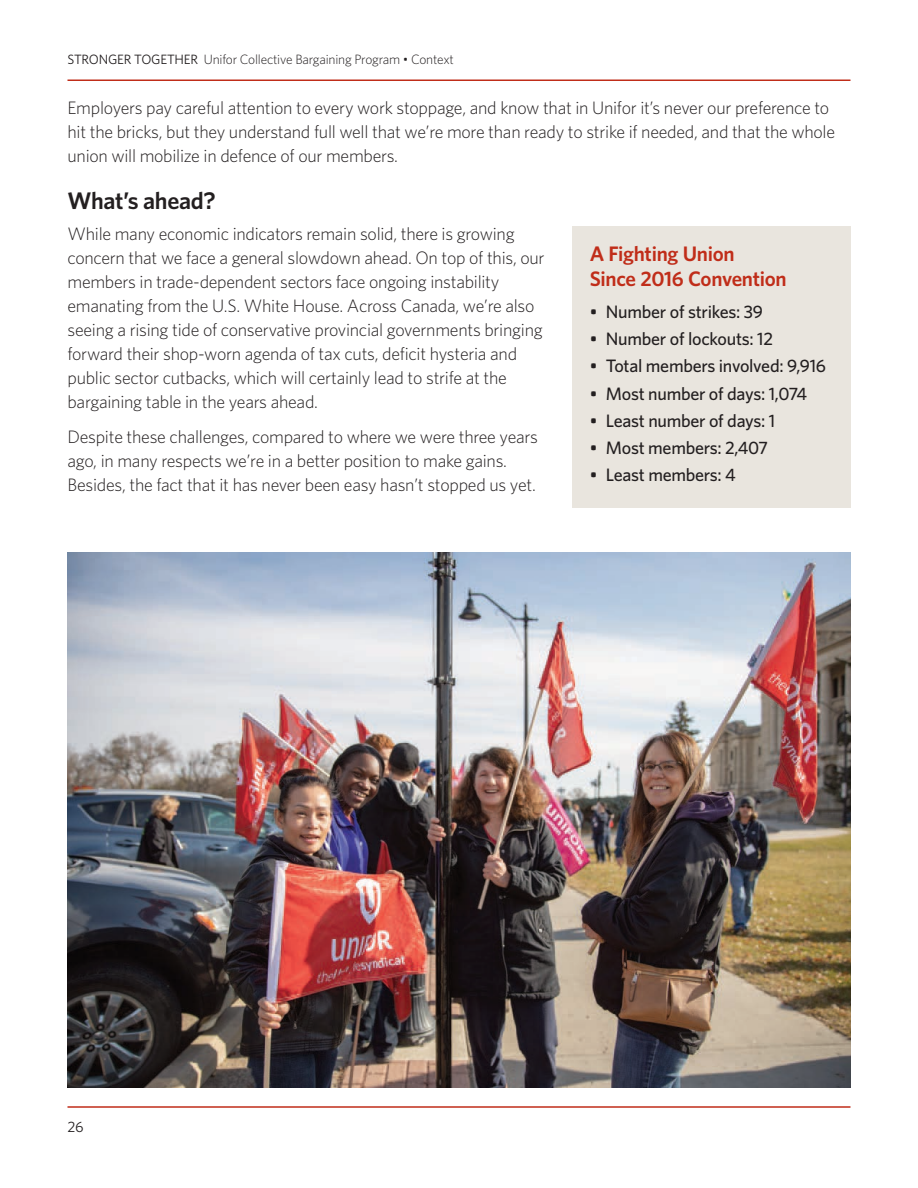
<style>
.page{position:relative;width:918px;height:1188px;background:#fff}
.page>*{position:absolute;margin:0;border:0;box-sizing:border-box;transform-origin:0 0}
.t1{font:600 24px "Whitney";letter-spacing:-.015em;color:#231f20}
.t2{font:600 21px/25.5px "Whitney";letter-spacing:-.015em;color:#c02d19}
.t3{font:300 18px/24px "Whitney";letter-spacing:-.015em;color:#231f20}
.t4{font:500 18px "Whitney";letter-spacing:-.015em;color:#231f20}
.t5{font:15px "Whitney";color:#231f20}
.t6{font:300 13.5px "Whitney";letter-spacing:-.015em;color:#231f20}
.s1{font-weight:400}
</style>
<div class="page">
<hr style="left:68px;top:1106px;width:782px;height:2px;background:#c02d19">
<hr style="left:68px;top:80px;width:782px;height:1px;background:#c02d19">
<div style="left:572px;top:226px;width:278px;height:281px;background:#e9e5de"></div>
<img style="left:68px;top:553px;width:783px;height:534px">
<p class="t6" style="left:68px;top:54px;width:388px"><span class="s1">STRONGER TOGETHER</span> Unifor Collective Bargaining Program • Context</p>
<p class="t3" style="left:68px;top:97px;width:769px">Employers pay careful attention to every work stoppage, and know that in Unifor it’s never our preference to hit the bricks, but they understand full well that we’re more than ready to strike if needed, and that the whole union will mobilize in defence of our members.</p>
<h1 class="t1" style="left:68px;top:192px;width:150px">What’s ahead?</h1>
<p class="t3" style="left:68px;top:224px;width:479px">While many economic indicators remain solid, there is growing concern that we face a general slowdown ahead. On top of this, our members in trade-dependent sectors face ongoing instability emanating from the U.S. White House. Across Canada, we’re also seeing a rising tide of conservative provincial governments bringing forward their shop-worn agenda of tax cuts, deficit hysteria and public sector cutbacks, which will certainly lead to strife at the bargaining table in the years ahead.</p>
<p class="t3" style="left:68px;top:426px;width:472px">Despite these challenges, compared to where we were three years ago, in many respects we’re in a better position to make gains.<br>Besides, the fact that it has never been easy hasn’t stopped us yet.</p>
<p class="t2" style="left:590px;top:242px;width:199px">A Fighting Union<br>Since 2016 Convention</p>
<p class="t4" style="left:590px;top:305px;width:175px">• Number of strikes: 39</p>
<p class="t4" style="left:590px;top:332px;width:185px">• Number of lockouts: 12</p>
<p class="t4" style="left:590px;top:359px;width:238px">• Total members involved: 9,916</p>
<p class="t4" style="left:590px;top:387px;width:219px">• Most number of days: 1,074</p>
<p class="t4" style="left:590px;top:414px;width:187px">• Least number of days: 1</p>
<p class="t4" style="left:590px;top:441px;width:180px">• Most members: 2,407</p>
<p class="t4" style="left:590px;top:468px;width:148px">• Least members: 4</p>
<p class="t5" style="left:68px;top:1121px;width:18px">26</p>
</div>
